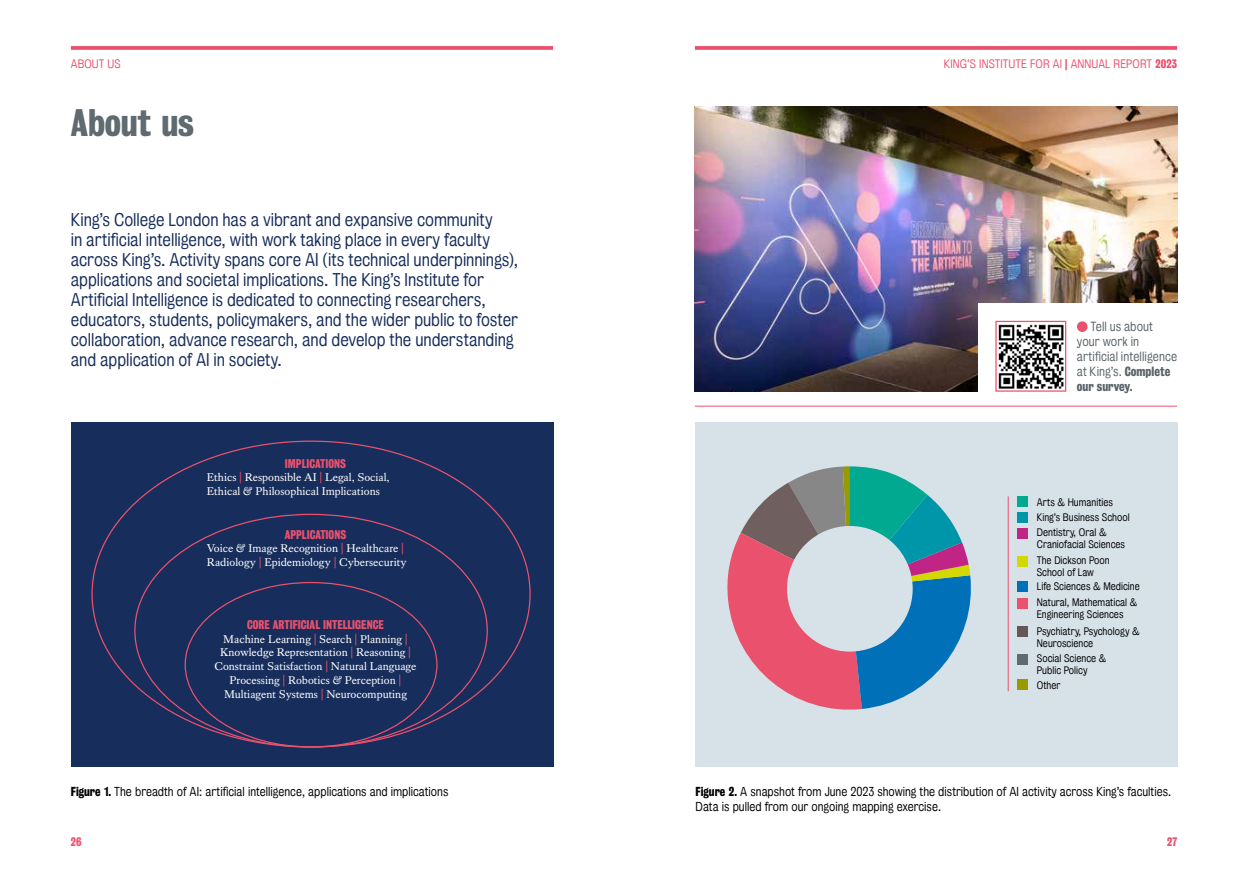
<style>
.page{position:relative;width:1248px;height:886px;background:#fff}
.page>*{position:absolute;margin:0;border:0;box-sizing:border-box;transform-origin:0 0}
.t1{font:35px "Kings Bureau Grot Three Seven";letter-spacing:-.005em;color:#5f6b70}
.t2{font:16.88px/20px "Kings Bureau Grot Five One";letter-spacing:-.005em;color:#172d5b}
.t3{font:12.25px/15px "Kings Bureau Grot Five One";letter-spacing:.005em;color:#5a6469}
.t4{font:12.25px "Kings Bureau Grot Three Seven";color:#5a6469}
.t5{font:11.88px/15px "Kings Bureau Grot Five One";color:#000}
.t6{font:11.5px/13.8px "Kings Caslon Text";color:#fff}
.t7{font:11.5px "Kings Bureau Grot Three Seven";color:#ea516d}
.t8{font:11.25px "Kings Bureau Grot Five One";letter-spacing:.01em;color:#ea516d}
.t9{font:11.25px "Kings Bureau Grot Three Seven";color:#ea516d}
.t10{font:10px/12px "Kings Bureau Grot Five One";color:#000}
.s1{font-family:"Kings Bureau Grot Five One";color:#ea516d}
.s2{font-family:"Kings Bureau Grot Three Seven"}
</style>
<div class="page">
<svg style="left:694px;top:46px;width:482px;height:4px;background:#eb5b75"></svg>
<svg style="left:71px;top:46px;width:482px;height:4px;background:#eb5b75"></svg>
<img style="left:694px;top:106px;width:482px;height:285px">
<div style="left:977px;top:303px;width:209px;height:89px;background:#fff"></div>
<hr style="left:694px;top:406px;width:482px;height:1px;background:#ea516d">
<div style="left:694px;top:422px;width:482px;height:344px;background:#d7e1e8"></div>
<svg style="left:727px;top:466px;width:244px;height:244px"></svg>
<div style="left:787px;top:526px;width:125px;height:125px;background:#d7e1e8;border-radius:50%"></div>
<div style="left:1017px;top:496px;width:10px;height:11px;background:#00a98f"></div>
<div style="left:1017px;top:581px;width:10px;height:10px;background:#0071b9"></div>
<div style="left:1017px;top:654px;width:10px;height:10px;background:#5f6b70"></div>
<div style="left:1017px;top:512px;width:10px;height:10px;background:#0096a9"></div>
<div style="left:1017px;top:598px;width:10px;height:11px;background:#ea516d"></div>
<div style="left:1017px;top:679px;width:10px;height:11px;background:#990"></div>
<div style="left:1017px;top:528px;width:10px;height:11px;background:#c02485"></div>
<div style="left:1017px;top:556px;width:10px;height:11px;background:#d3d800"></div>
<div style="left:1017px;top:626px;width:10px;height:11px;background:#675657"></div>
<hr style="left:1007px;top:496px;width:1px;height:195px;background:#ea516d">
<div style="left:1076px;top:321px;width:11px;height:11px;background:#ea516d;border-radius:50%"></div>
<img style="left:998px;top:324px;width:66px;height:65px">
<div style="left:995px;top:321px;width:71px;height:71px;border:1px solid #ea516d"></div>
<div style="left:71px;top:422px;width:482px;height:344px;background:#172d5b"></div>
<p class="t8" style="left:71px;top:58px;width:51px">ABOUT US</p>
<h1 class="t1" style="left:71px;top:103px;width:124px">About us</h1>
<p class="t2" style="left:71px;top:210px;width:448px">King’s College London has a vibrant and expansive community<br>in artificial intelligence, with work taking place in every faculty across King’s. Activity spans core AI (its technical underpinnings), applications and societal implications. The King’s Institute for Artificial Intelligence is dedicated to connecting researchers, educators, students, policymakers, and the wider public to foster collaboration, advance research, and develop the understanding and application of AI in society.</p>
<p class="t7" style="left:285px;top:457px;width:63px">IMPLICATIONS</p>
<p class="t6" style="left:207px;top:471px;width:184px">Ethics <span class="s1">|</span> Responsible AI <span class="s1">|</span> Legal, Social,<br>Ethical &amp; Philosophical Implications</p>
<p class="t7" style="left:285px;top:528px;width:63px">APPLICATIONS</p>
<p class="t6" style="left:207px;top:542px;width:201px">Voice &amp; Image Recognition <span class="s1">|</span> Healthcare <span class="s1">|<br></span>Radiology <span class="s1">|</span> Epidemiology <span class="s1">|</span> Cybersecurity</p>
<p class="t7" style="left:247px;top:618px;width:138px">CORE ARTIFICIAL INTELLIGENCE</p>
<p class="t6" style="left:214px;top:632px;width:203px;text-align:center">Machine Learning <span class="s1">|</span> Search <span class="s1">|</span> Planning <span class="s1">| </span>Knowledge Representation <span class="s1">|</span> Reasoning <span class="s1">| </span>Constraint Satisfaction <span class="s1">|</span> Natural Language Processing <span class="s1">|</span> Robotics &amp; Perception <span class="s1">| </span>Multiagent Systems <span class="s1">|</span> Neurocomputing</p>
<p class="t5" style="left:71px;top:784px;width:379px"><span class="s2">Figure 1.</span> The breadth of AI: artificial intelligence, applications and implications</p>
<p class="t8" style="left:943px;top:58px;width:235px">KING’S INSTITUTE FOR AI <span class="s2">|</span> ANNUAL REPORT <span class="s2">2023</span></p>
<p class="t3" style="left:1076px;top:319px;width:102px;text-indent:14px">Tell us about your work in artificial intelligence at King’s. <span class="s2">Complete</span></p>
<p class="t4" style="left:1076px;top:380px;width:57px">our survey.</p>
<p class="t10" style="left:1036px;top:494px;width:94px;line-height:15.4px">Arts &amp; Humanities<br>King’s Business School<br>Dentistry, Oral &amp;</p>
<p class="t10" style="left:1036px;top:537px;width:90px;line-height:15.8px">Craniofacial Sciences<br>The Dickson Poon</p>
<p class="t10" style="left:1036px;top:565px;width:104px;line-height:13.9px">School of Law<br>Life Sciences &amp; Medicine</p>
<p class="t10" style="left:1036px;top:596px;width:102px">Natural, Mathematical &amp;<br>Engineering Sciences</p>
<p class="t10" style="left:1036px;top:625px;width:104px">Psychiatry, Psychology &amp;<br>Neuroscience</p>
<p class="t10" style="left:1036px;top:652px;width:71px">Social Science &amp;<br>Public Policy</p>
<p class="t10" style="left:1036px;top:679px;width:25px">Other</p>
<p class="t5" style="left:695px;top:784px;width:477px"><span class="s2">Figure 2.</span> A snapshot from June 2023 showing the distribution of AI activity across King’s faculties.<br>Data is pulled from our ongoing mapping exercise.</p>
<p class="t9" style="left:71px;top:835px;width:12px">26</p>
<p class="t9" style="left:1166px;top:835px;width:12px">27</p>
</div>
